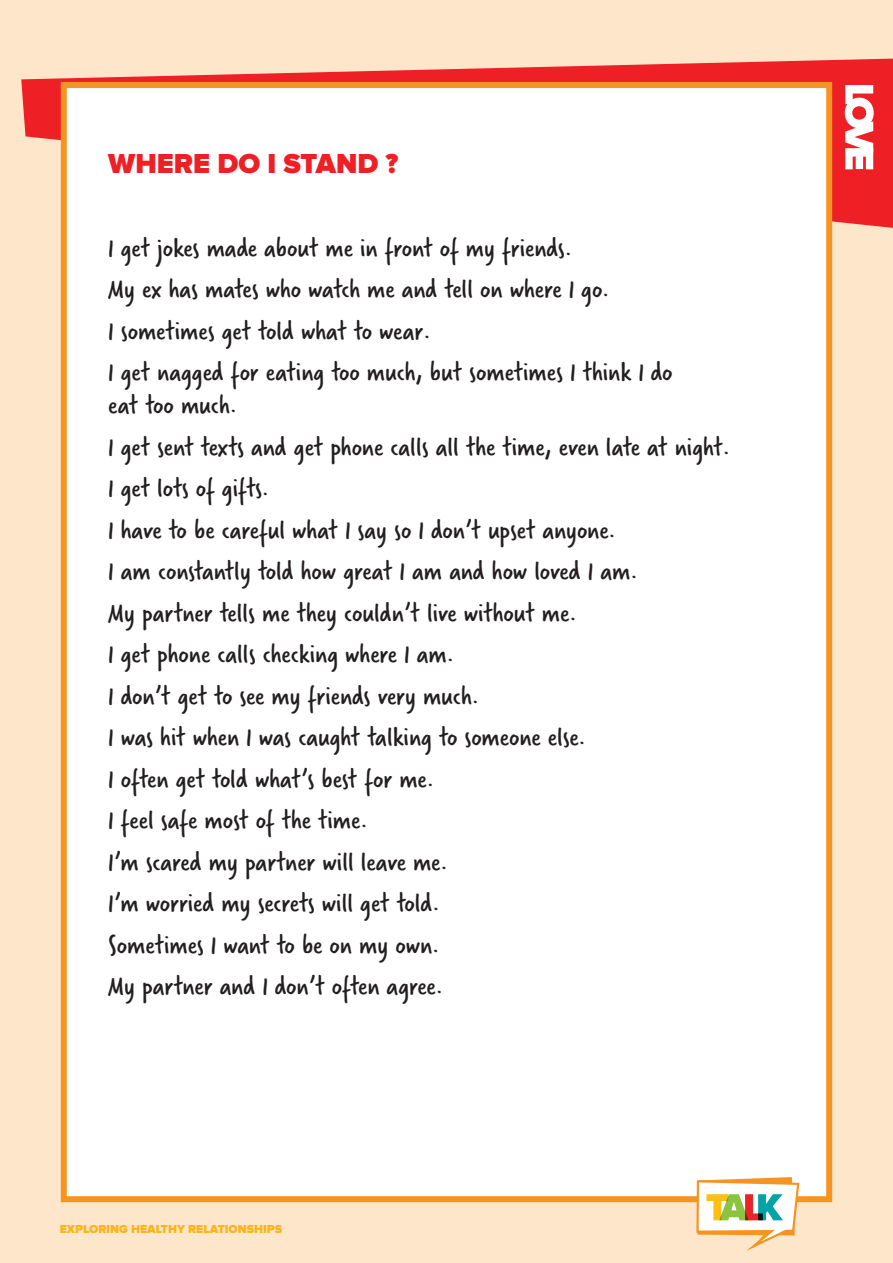
<style>
.page{position:relative;width:893px;height:1263px;background:#fee6cb}
.page>*{position:absolute;margin:0;border:0;box-sizing:border-box;transform-origin:0 0}
.body_copy{font:28.5px/33px "Verveine";color:#231f20}
.body_copy-2{font:900 28.5px "Proxima Nova";color:#ee2026}
.t1{font:900 12px "Proxima Nova";color:#fbb41b}
</style>
<div class="page">
<svg style="left:21px;top:58px;width:872px;height:174px;fill:#ee2026"></svg>
<div style="left:61px;top:82px;width:771px;height:1120px;background:#fff;border:6px solid #f79421"></div>
<svg style="left:845px;top:85px;width:29px;height:84px;background:#fac2c4"></svg>
<svg style="left:696px;top:1177px;width:104px;height:74px"></svg>
<p class="body_copy-2" style="left:108px;top:147px;width:292px">WHERE DO I STAND ?</p>
<p class="body_copy" style="left:108px;top:231px;width:466px">I get jokes made about me in front of my friends.</p>
<p class="body_copy" style="left:108px;top:273px;width:503px">My ex has mates who watch me and tell on where I go.</p>
<p class="body_copy" style="left:108px;top:314px;width:324px">I sometimes get told what to wear.</p>
<p class="body_copy" style="left:108px;top:356px;width:566px">I get nagged for eating too much, but sometimes I think I do eat too much.</p>
<p class="body_copy" style="left:108px;top:430px;width:623px">I get sent texts and get phone calls all the time, even late at night.</p>
<p class="body_copy" style="left:108px;top:472px;width:163px">I get lots of gifts.</p>
<p class="body_copy" style="left:108px;top:514px;width:509px">I have to be careful what I say so I don’t upset anyone.</p>
<p class="body_copy" style="left:108px;top:555px;width:531px">I am constantly told how great I am and how loved I am.</p>
<p class="body_copy" style="left:108px;top:597px;width:470px">My partner tells me they couldn’t live without me.</p>
<p class="body_copy" style="left:108px;top:638px;width:347px">I get phone calls checking where I am.</p>
<p class="body_copy" style="left:108px;top:680px;width:372px">I don’t get to see my friends very much.</p>
<p class="body_copy" style="left:108px;top:721px;width:479px">I was hit when I was caught talking to someone else.</p>
<p class="body_copy" style="left:108px;top:763px;width:328px">I often get told what’s best for me.</p>
<p class="body_copy" style="left:108px;top:804px;width:261px">I feel safe most of the time.</p>
<p class="body_copy" style="left:108px;top:846px;width:341px">I’m scared my partner will leave me.</p>
<p class="body_copy" style="left:108px;top:887px;width:333px">I’m worried my secrets will get told.</p>
<p class="body_copy" style="left:108px;top:929px;width:333px">Sometimes I want to be on my own.</p>
<p class="body_copy" style="left:108px;top:970px;width:337px">My partner and I don’t often agree.</p>
<p class="t1" style="left:60px;top:1222px;width:224px">EXPLORING HEALTHY RELATIONSHIPS</p>
</div>
